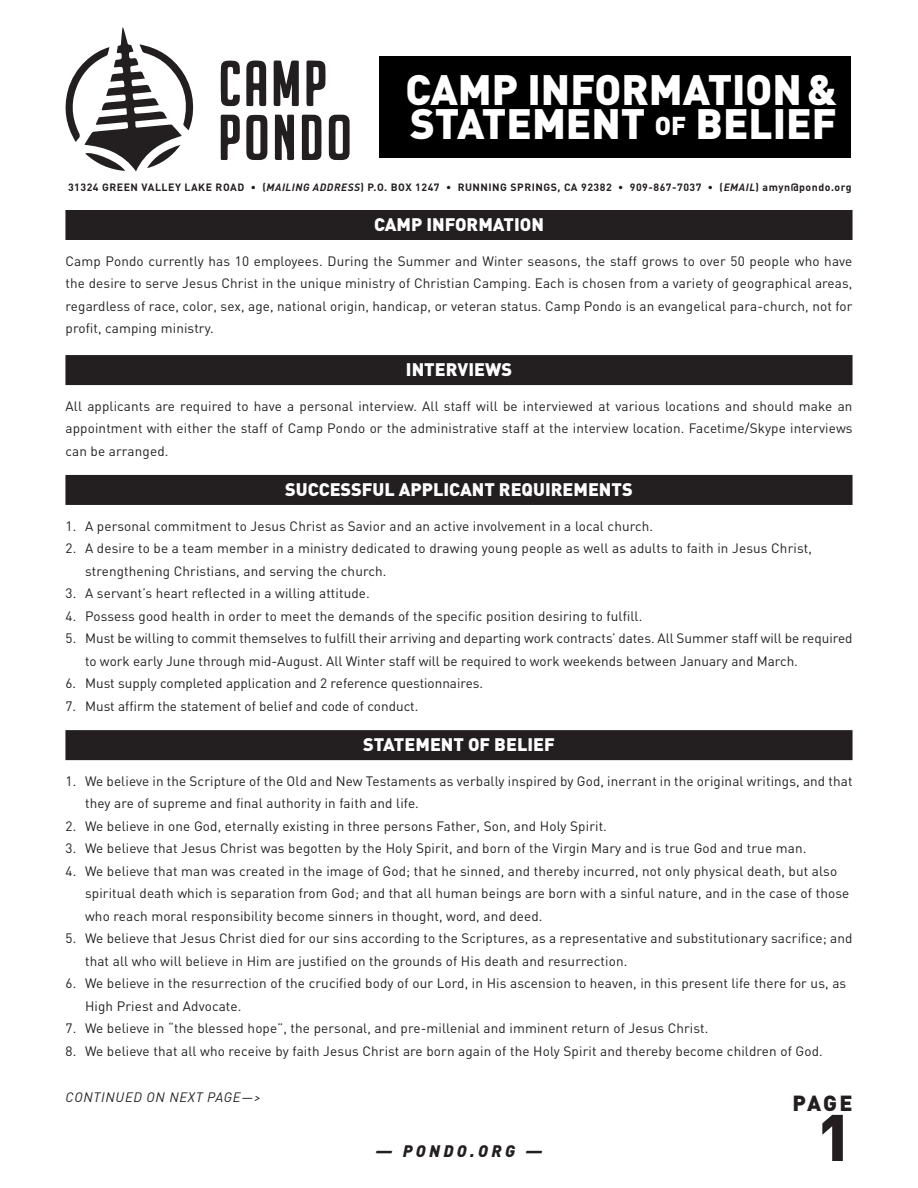
<style>
.page{position:relative;width:918px;height:1188px;background:#fff}
.page>*{position:absolute;margin:0;border:0;box-sizing:border-box;transform-origin:0 0}
.t1{font:900 64.8px "DIN";color:#231f20}
.t2{font:900 42px "DIN";color:#fff}
.t3{font:900 21.6px "DIN";color:#231f20}
.t4{font:900 18px "DIN";color:#fff}
.t5{font:italic 900 16.5px "DIN";letter-spacing:.2em;color:#231f20}
.t6{font:13.5px/22.5px "DIN";letter-spacing:.01em;color:#231f20;text-align:justify}
.t7{font:italic 13.5px "DIN";letter-spacing:.05em;color:#231f20}
.t8{font:700 10.5px "DIN";letter-spacing:.05em;color:#231f20}
.s1{font-size:25.5px}
.s2{font-style:italic}
</style>
<div class="page">
<svg style="left:274px;top:60px;width:25px;height:47px"></svg>
<svg style="left:275px;top:114px;width:19px;height:47px"></svg>
<svg style="left:246px;top:115px;width:21px;height:45px"></svg>
<svg style="left:302px;top:115px;width:20px;height:45px"></svg>
<svg style="left:329px;top:115px;width:21px;height:45px"></svg>
<svg style="left:306px;top:60px;width:20px;height:46px"></svg>
<svg style="left:220px;top:115px;width:20px;height:45px"></svg>
<svg style="left:221px;top:61px;width:45px;height:46px"></svg>
<svg style="left:66px;top:28px;width:128px;height:143px"></svg>
<div style="left:379px;top:56px;width:472px;height:102px;background:#000"></div>
<div style="left:65px;top:210px;width:788px;height:30px;background:#231f20"></div>
<div style="left:65px;top:355px;width:788px;height:30px;background:#231f20"></div>
<div style="left:65px;top:475px;width:788px;height:30px;background:#231f20"></div>
<div style="left:65px;top:730px;width:788px;height:30px;background:#231f20"></div>
<p class="t2" style="left:405px;top:62px;width:433px">CAMP INFORMATION &amp;</p>
<p class="t2" style="left:410px;top:96px;width:428px">STATEMENT <span class="s1">OF</span> BELIEF</p>
<p class="t8" style="left:68px;top:180px;width:785px">31324 GREEN VALLEY LAKE ROAD • (<span class="s2">MAILING ADDRESS</span>) P.O. BOX 1247 • RUNNING SPRINGS, CA 92382 • 909-867-7037 • (<span class="s2">EMAIL</span>) amyn@pondo.org</p>
<p class="t4" style="left:374px;top:212px;width:171px">CAMP INFORMATION</p>
<p class="t6" style="left:66px;top:249px;width:788px">Camp Pondo currently has 10 employees. During the Summer and Winter seasons, the staff grows to over 50 people who have the desire to serve Jesus Christ in the unique ministry of Christian Camping. Each is chosen from a variety of geographical areas, regardless of race, color, sex, age, national origin, handicap, or veteran status. Camp Pondo is an evangelical para-church, not for profit, camping ministry.</p>
<p class="t4" style="left:406px;top:358px;width:108px">INTERVIEWS</p>
<p class="t6" style="left:66px;top:395px;width:789px">All applicants are required to have a personal interview. All staff will be interviewed at various locations and should make an appointment with either the staff of Camp Pondo or the administrative staff at the interview location. Facetime/Skype interviews can be arranged.</p>
<p class="t4" style="left:285px;top:477px;width:349px">SUCCESSFUL APPLICANT REQUIREMENTS</p>
<p class="t6" style="left:66px;top:514px;width:589px">1. A personal commitment to Jesus Christ as Savior and an active involvement in a local church.</p>
<p class="t6" style="left:66px;top:537px;width:748px">2. A desire to be a team member in a ministry dedicated to drawing young people as well as adults to faith in Jesus Christ,</p>
<p class="t6" style="left:85px;top:559px;width:303px">strengthening Christians, and serving the church.</p>
<p class="t6" style="left:66px;top:582px;width:306px">3. A servant’s heart reflected in a willing attitude.</p>
<p class="t6" style="left:66px;top:604px;width:578px">4. Possess good health in order to meet the demands of the specific position desiring to fulfill.</p>
<p class="t6" style="left:66px;top:627px;width:788px">5. Must be willing to commit themselves to fulfill their arriving and departing work contracts’ dates. All Summer staff will be required</p>
<p class="t6" style="left:85px;top:649px;width:714px">to work early June through mid-August. All Winter staff will be required to work weekends between January and March.</p>
<p class="t6" style="left:66px;top:672px;width:419px">6. Must supply completed application and 2 reference questionnaires.</p>
<p class="t6" style="left:66px;top:694px;width:354px">7. Must affirm the statement of belief and code of conduct.</p>
<p class="t4" style="left:363px;top:733px;width:193px">STATEMENT OF BELIEF</p>
<p class="t6" style="left:66px;top:770px;width:788px">1. We believe in the Scripture of the Old and New Testaments as verbally inspired by God, inerrant in the original writings, and that</p>
<p class="t6" style="left:85px;top:792px;width:335px">they are of supreme and final authority in faith and life.</p>
<p class="t6" style="left:66px;top:815px;width:543px">2. We believe in one God, eternally existing in three persons Father, Son, and Holy Spirit.</p>
<p class="t6" style="left:66px;top:837px;width:742px">3. We believe that Jesus Christ was begotten by the Holy Spirit, and born of the Virgin Mary and is true God and true man.</p>
<p class="t6" style="left:66px;top:860px;width:773px">4. We believe that man was created in the image of God; that he sinned, and thereby incurred, not only physical death, but also</p>
<p class="t6" style="left:85px;top:882px;width:766px">spiritual death which is separation from God; and that all human beings are born with a sinful nature, and in the case of those</p>
<p class="t6" style="left:85px;top:905px;width:459px">who reach moral responsibility become sinners in thought, word, and deed.</p>
<p class="t6" style="left:66px;top:927px;width:788px">5. We believe that Jesus Christ died for our sins according to the Scriptures, as a representative and substitutionary sacrifice; and</p>
<p class="t6" style="left:85px;top:950px;width:544px">that all who will believe in Him are justified on the grounds of His death and resurrection.</p>
<p class="t6" style="left:66px;top:972px;width:782px">6. We believe in the resurrection of the crucified body of our Lord, in His ascension to heaven, in this present life there for us, as</p>
<p class="t6" style="left:85px;top:995px;width:158px">High Priest and Advocate.</p>
<p class="t6" style="left:66px;top:1017px;width:644px">7. We believe in “the blessed hope”, the personal, and pre-millenial and imminent return of Jesus Christ.</p>
<p class="t6" style="left:66px;top:1040px;width:759px">8. We believe that all who receive by faith Jesus Christ are born again of the Holy Spirit and thereby become children of God.</p>
<p class="t7" style="left:66px;top:1089px;width:196px">CONTINUED ON NEXT PAGE—&gt;</p>
<p class="t3" style="left:793px;top:1088px;width:61px">PAGE</p>
<p class="t1" style="left:817px;top:1094px;width:38px">1</p>
<p class="t5" style="left:375px;top:1140px;width:168px">— PONDO.ORG —</p>
</div>
